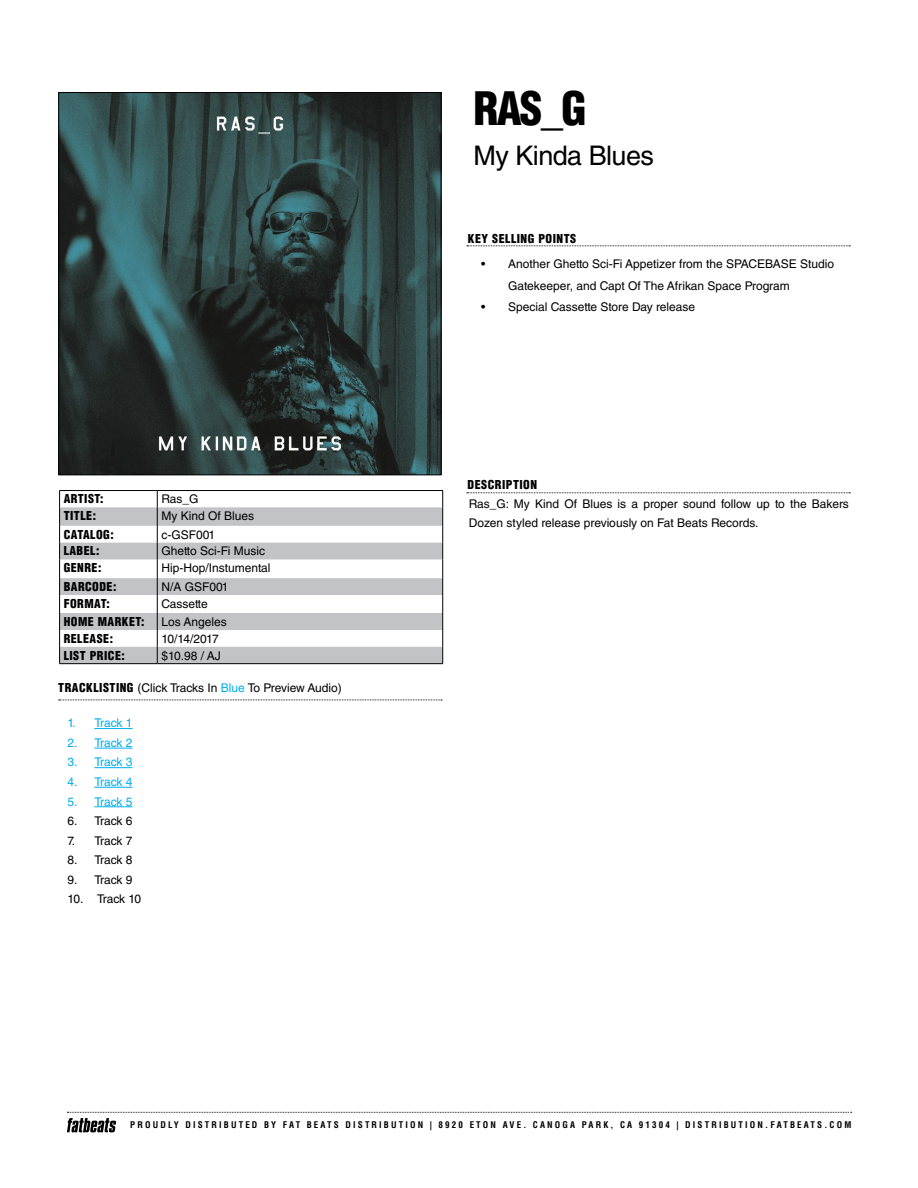
<style>
.page{position:relative;width:918px;height:1188px;background:#fff}
.page>*{position:absolute;margin:0;border:0;box-sizing:border-box;transform-origin:0 0}
.t1{font:900 condensed 45px "Helvetica LT Std";color:#000}
.t2{font:27px "Helvetica LT Std";letter-spacing:-.02em;color:#000}
.t3{font:12px/21.8px "Helvetica LT Std";color:#000}
.t4{font:900 condensed 12px "Helvetica LT Std";letter-spacing:.04em;color:#000}
.t5{font:12px "Helvetica LT Std";letter-spacing:-.015em;color:#00aeef}
.t6{font:12px "Helvetica LT Std";letter-spacing:-.04em;color:#000}
.t7{font:700 condensed 9px "Helvetica LT Std";letter-spacing:.24em;color:#000}
.s1{font-weight:900;font-stretch:condensed}
.s2{color:#00aeef}
</style>
<div class="page">
<svg style="left:467px;top:245px;width:383px;height:1px"></svg>
<hr style="left:94px;top:728px;width:39px;height:1px;background:#00aeef">
<hr style="left:94px;top:748px;width:39px;height:1px;background:#00aeef">
<hr style="left:94px;top:767px;width:39px;height:1px;background:#00aeef">
<hr style="left:94px;top:787px;width:39px;height:1px;background:#00aeef">
<hr style="left:94px;top:806px;width:39px;height:1px;background:#00aeef">
<svg style="left:59px;top:700px;width:383px;height:1px"></svg>
<svg style="left:60px;top:507px;width:382px;height:156px;fill:#c1c3c5"></svg>
<hr style="left:59px;top:490px;width:98px;height:1px;background:#000">
<hr style="left:157px;top:490px;width:286px;height:1px;background:#000">
<svg style="left:59px;top:491px;width:1px;height:172px"></svg>
<svg style="left:442px;top:491px;width:1px;height:172px"></svg>
<hr style="left:59px;top:663px;width:98px;height:1px;background:#000">
<hr style="left:157px;top:663px;width:286px;height:1px;background:#000">
<svg style="left:157px;top:491px;width:1px;height:172px"></svg>
<img style="left:61px;top:94px;width:378px;height:379px">
<div style="left:59px;top:92px;width:382px;height:383px;border:1px solid #000"></div>
<svg style="left:67px;top:1112px;width:785px;height:20px"></svg>
<svg style="left:467px;top:492px;width:383px;height:1px"></svg>
<h1 class="t1" style="left:474px;top:80px;width:114px">RAS_G</h1>
<h2 class="t2" style="left:474px;top:139px;width:182px">My Kinda Blues</h2>
<p class="t4" style="left:468px;top:231px;width:110px">KEY SELLING POINTS</p>
<p class="t3" style="left:508px;top:253px;width:327px;text-indent:-27px">• Another Ghetto Sci-Fi Appetizer from the SPACEBASE Studio<br>Gatekeeper, and Capt Of The Afrikan Space Program</p>
<p class="t3" style="left:481px;top:296px;width:216px">• Special Cassette Store Day release</p>
<p class="t4" style="left:64px;top:491px;width:41px">ARTIST:</p>
<p class="t3" style="left:161px;top:488px;width:39px">Ras_G</p>
<p class="t4" style="left:64px;top:508px;width:34px">TITLE:</p>
<p class="t3" style="left:161px;top:505px;width:94px">My Kind Of Blues</p>
<p class="t4" style="left:64px;top:527px;width:52px">CATALOG:</p>
<p class="t3" style="left:161px;top:523px;width:55px">c-GSF001</p>
<p class="t4" style="left:64px;top:543px;width:37px">LABEL:</p>
<p class="t3" style="left:161px;top:540px;width:105px">Ghetto Sci-Fi Music</p>
<p class="t4" style="left:64px;top:560px;width:39px">GENRE:</p>
<p class="t3" style="left:161px;top:557px;width:111px">Hip-Hop/Instumental</p>
<p class="t4" style="left:64px;top:579px;width:54px">BARCODE:</p>
<p class="t3" style="left:161px;top:576px;width:69px">N/A GSF001</p>
<p class="t4" style="left:64px;top:596px;width:48px">FORMAT:</p>
<p class="t3" style="left:161px;top:593px;width:48px">Cassette</p>
<p class="t4" style="left:64px;top:614px;width:82px">HOME MARKET:</p>
<p class="t3" style="left:161px;top:611px;width:67px">Los Angeles</p>
<p class="t4" style="left:64px;top:631px;width:51px">RELEASE:</p>
<p class="t3" style="left:161px;top:628px;width:59px">10/14/2017</p>
<p class="t4" style="left:64px;top:648px;width:63px">LIST PRICE:</p>
<p class="t3" style="left:161px;top:644px;width:61px">$10.98 / AJ</p>
<p class="t3" style="left:58px;top:677px;width:285px"><span class="s1">TRACKLISTING</span> (Click Tracks In <span class="s2">Blue</span> To Preview Audio)</p>
<p class="t5" style="left:67px;top:716px;width:67px">1. Track 1</p>
<p class="t5" style="left:67px;top:736px;width:67px">2. Track 2</p>
<p class="t5" style="left:67px;top:755px;width:67px">3. Track 3</p>
<p class="t5" style="left:67px;top:775px;width:67px">4. Track 4</p>
<p class="t5" style="left:67px;top:794px;width:67px">5. Track 5</p>
<p class="t3" style="left:67px;top:810px;width:67px">6. Track 6</p>
<p class="t3" style="left:67px;top:830px;width:67px">7. Track 7</p>
<p class="t3" style="left:67px;top:849px;width:67px">8. Track 8</p>
<p class="t3" style="left:67px;top:869px;width:67px">9. Track 9</p>
<p class="t6" style="left:67px;top:892px;width:75px">10. Track 10</p>
<p class="t4" style="left:468px;top:477px;width:71px">DESCRIPTION</p>
<p class="t3" style="left:469px;top:494px;width:382px;line-height:19.5px">Ras_G: My Kind Of Blues is a proper sound follow up to the Bakers<br>Dozen styled release previously on Fat Beats Records.</p>
<p class="t7" style="left:130px;top:1120px;width:723px">PROUDLY DISTRIBUTED BY FAT BEATS DISTRIBUTION | 8920 ETON AVE. CANOGA PARK, CA 91304 | DISTRIBUTION.FATBEATS.COM</p>
</div>
